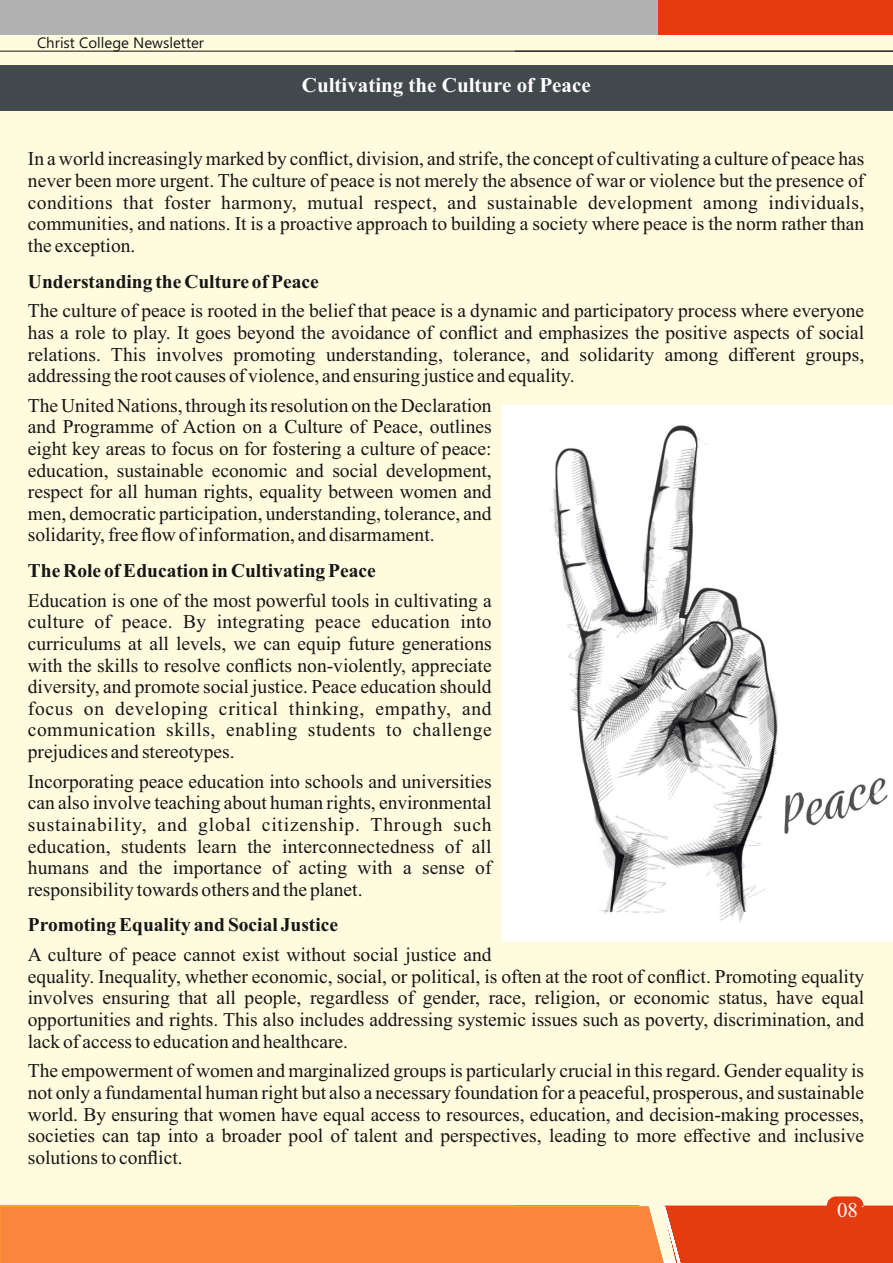
<style>
.page{position:relative;width:893px;height:1263px;background:#fff}
.page>*{position:absolute;margin:0;border:0;box-sizing:border-box;transform-origin:0 0}
.t1{font:700 21px "Times New Roman";color:#fff}
.t2{font:21px "Times New Roman";color:#fff}
.t3{font:19.5px/21.6px "Times New Roman";color:#151616;text-align:justify}
.t4{font:700 19.5px "Times New Roman";color:#151616}
.t5{font:15px "Ebrima";color:#151616}
</style>
<div class="page">
<div style="left:0;top:3px;width:893px;height:1257px;background:#fffbde"></div>
<div style="left:827px;top:1197px;width:36px;height:23px;background:#e53b10;border-radius:9px"></div>
<div style="left:0;top:0;width:893px;height:35px;background:#b2b1b2"></div>
<div style="left:658px;top:0;width:235px;height:35px;background:#e53b0f"></div>
<hr style="left:0;top:51px;width:893px;height:1px;background:#151616">
<img style="left:503px;top:405px;width:390px;height:537px">
<svg style="left:0;top:1205px;width:893px;height:58px"></svg>
<div style="left:0;top:65px;width:893px;height:45px;background:#41494d"></div>
<p class="t5" style="left:37px;top:37px;width:169px">Christ College Newsletter</p>
<p class="t1" style="left:302px;top:78px;width:290px">Cultivating the Culture of Peace</p>
<p class="t3" style="left:28px;top:150px;width:838px">In a world increasingly marked by conflict, division, and strife, the concept of cultivating a culture of peace has never been more urgent. The culture of peace is not merely the absence of war or violence but the presence of conditions that foster harmony, mutual respect, and sustainable development among individuals, communities, and nations. It is a proactive approach to building a society where peace is the norm rather than the exception.</p>
<p class="t4" style="left:28px;top:274px;width:292px">Understanding the Culture of Peace</p>
<p class="t3" style="left:28px;top:302px;width:838px">The culture of peace is rooted in the belief that peace is a dynamic and participatory process where everyone has a role to play. It goes beyond the avoidance of conflict and emphasizes the positive aspects of social relations. This involves promoting understanding, tolerance, and solidarity among different groups, addressing the root causes of violence, and ensuring justice and equality.</p>
<p class="t3" style="left:28px;top:396px;width:465px">The United Nations, through its resolution on the Declaration and Programme of Action on a Culture of Peace, outlines eight key areas to focus on for fostering a culture of peace: education, sustainable economic and social development, respect for all human rights, equality between women and men, democratic participation, understanding, tolerance, and solidarity, free flow of information, and disarmament.</p>
<p class="t4" style="left:28px;top:564px;width:349px">The Role of Education in Cultivating Peace</p>
<p class="t3" style="left:28px;top:591px;width:465px">Education is one of the most powerful tools in cultivating a culture of peace. By integrating peace education into curriculums at all levels, we can equip future generations with the skills to resolve conflicts non-violently, appreciate diversity, and promote social justice. Peace education should focus on developing critical thinking, empathy, and communication skills, enabling students to challenge prejudices and stereotypes.</p>
<p class="t3" style="left:28px;top:772px;width:465px">Incorporating peace education into schools and universities can also involve teaching about human rights, environmental sustainability, and global citizenship. Through such education, students learn the interconnectedness of all humans and the importance of acting with a sense of responsibility towards others and the planet.</p>
<p class="t4" style="left:28px;top:918px;width:312px">Promoting Equality and Social Justice</p>
<p class="t3" style="left:28px;top:946px;width:838px;text-align:left">A culture of peace cannot exist without social justice and<br>equality. Inequality, whether economic, social, or political, is often at the root of conflict. Promoting equality involves ensuring that all people, regardless of gender, race, religion, or economic status, have equal opportunities and rights. This also includes addressing systemic issues such as poverty, discrimination, and lack of access to education and healthcare.</p>
<p class="t3" style="left:28px;top:1062px;width:838px">The empowerment of women and marginalized groups is particularly crucial in this regard. Gender equality is not only a fundamental human right but also a necessary foundation for a peaceful, prosperous, and sustainable world. By ensuring that women have equal access to resources, education, and decision-making processes, societies can tap into a broader pool of talent and perspectives, leading to more effective and inclusive solutions to conflict.</p>
<p class="t2" style="left:837px;top:1202px;width:22px">08</p>
</div>
